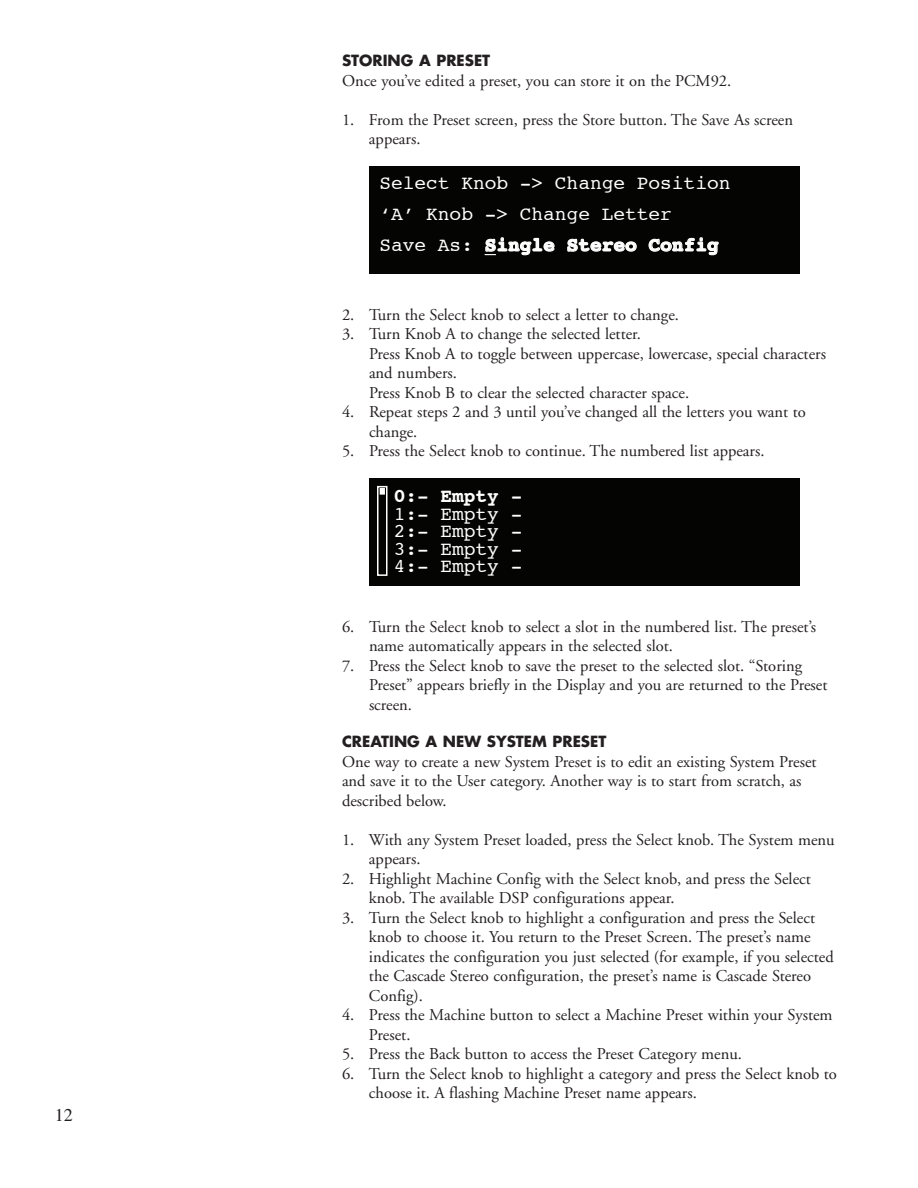
<style>
.page{position:relative;width:918px;height:1188px;background:#fff}
.page>*{position:absolute;margin:0;border:0;box-sizing:border-box;transform-origin:0 0}
.t1{font:19.5px/17.5px "Courier";color:#fff}
.t2{font:700 19.5px "Courier";color:#fff}
.t3{font:18px "Times";color:#231f20}
.t4{font:16.5px/19.5px "Adobe Garamond";color:#231f20}
.t5{font:700 15px "Futura";color:#231f20}
.s1{font-weight:700}
</style>
<div class="page">
<div style="left:369px;top:166px;width:431px;height:108px;background:#040503"></div>
<svg style="left:567px;top:238px;width:70px;height:14px"></svg>
<svg style="left:648px;top:237px;width:71px;height:19px"></svg>
<svg style="left:484px;top:237px;width:71px;height:19px"></svg>
<div style="left:369px;top:478px;width:431px;height:108px;background:#040503"></div>
<div style="left:377px;top:486px;width:11px;height:90px;border:2px solid #fff"></div>
<svg style="left:380px;top:488px;width:5px;height:7px"></svg>
<p class="t3" style="left:55px;top:1105px;width:19px">12</p>
<p class="t5" style="left:342px;top:50px;width:42px">STORING</p>
<p class="t5" style="left:419px;top:50px;width:73px">A PRESET</p>
<p class="t4" style="left:342px;top:71px;width:391px">Once you’ve edited a preset, you can store it on the PCM92.</p>
<p class="t4" style="left:369px;top:110px;width:426px;text-indent:-27px">1. From the Preset screen, press the Store button. The Save As screen appears.</p>
<p class="t1" style="left:379px;top:169px;width:353px;line-height:31px">Select Knob -&gt; Change Position ʻAʼ Knob -&gt; Change Letter<br>Save As: <span class="s1">Single Stereo Config</span></p>
<p class="t4" style="left:342px;top:305px;width:338px">2. Turn the Select knob to select a letter to change.</p>
<p class="t4" style="left:369px;top:324px;width:459px;text-indent:-27px">3. Turn Knob A to change the selected letter.<br>Press Knob A to toggle between uppercase, lowercase, special characters and numbers.<br>Press Knob B to clear the selected character space.</p>
<p class="t4" style="left:369px;top:403px;width:439px;text-indent:-27px">4. Repeat steps 2 and 3 until you’ve changed all the letters you want to change.</p>
<p class="t4" style="left:342px;top:442px;width:424px">5. Press the Select knob to continue. The numbered list appears.</p>
<p class="t2" style="left:394px;top:485px;width:130px">0:- Empty -</p>
<p class="t1" style="left:394px;top:506px;width:130px;text-align:justify">1:- Empty - 2:- Empty - 3:- Empty - 4:- Empty -</p>
<p class="t4" style="left:369px;top:617px;width:449px;text-indent:-27px">6. Turn the Select knob to select a slot in the numbered list. The preset’s name automatically appears in the selected slot.</p>
<p class="t4" style="left:369px;top:656px;width:460px;text-indent:-27px">7. Press the Select knob to save the preset to the selected slot. “Storing<br>Preset” appears briefly in the Display and you are returned to the Preset screen.</p>
<p class="t5" style="left:342px;top:731px;width:58px">CREATING</p>
<p class="t5" style="left:426px;top:731px;width:182px">A NEW SYSTEM PRESET</p>
<p class="t4" style="left:342px;top:752px;width:476px">One way to create a new System Preset is to edit an existing System Preset and save it to the User category. Another way is to start from scratch, as described below.</p>
<p class="t4" style="left:369px;top:830px;width:467px;text-indent:-27px">1. With any System Preset loaded, press the Select knob. The System menu appears.</p>
<p class="t4" style="left:369px;top:869px;width:443px;text-indent:-27px">2. Highlight Machine Config with the Select knob, and press the Select knob. The available DSP configurations appear.</p>
<p class="t4" style="left:369px;top:908px;width:466px;text-indent:-27px">3. Turn the Select knob to highlight a configuration and press the Select knob to choose it. You return to the Preset Screen. The preset’s name indicates the configuration you just selected (for example, if you selected the Cascade Stereo configuration, the preset’s name is Cascade Stereo Config).</p>
<p class="t4" style="left:369px;top:1006px;width:465px;text-indent:-27px">4. Press the Machine button to select a Machine Preset within your System<br>Preset.</p>
<p class="t4" style="left:342px;top:1045px;width:401px">5. Press the Back button to access the Preset Category menu.</p>
<p class="t4" style="left:369px;top:1064px;width:469px;text-indent:-27px">6. Turn the Select knob to highlight a category and press the Select knob to choose it. A flashing Machine Preset name appears.</p>
</div>
